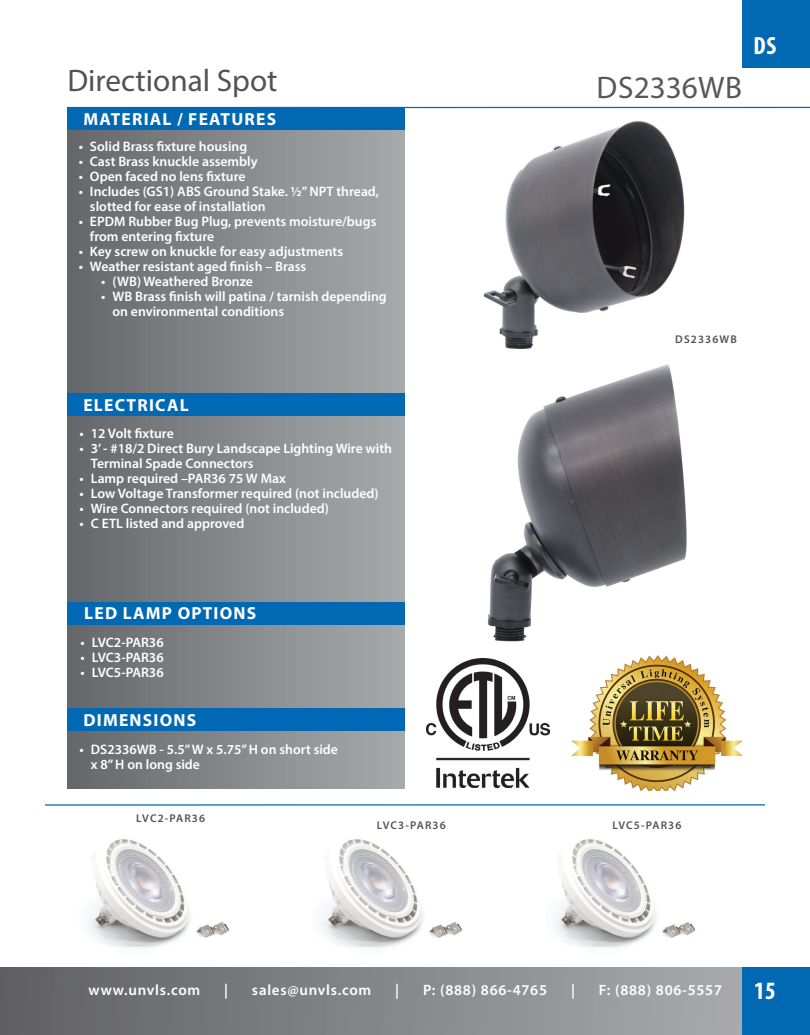
<style>
.page{position:relative;width:810px;height:1035px;background:#fff}
.page>*{position:absolute;margin:0;border:0;box-sizing:border-box;transform-origin:0 0}
.t1{font:31.25px "Myriad Pro";color:#535355}
.t2{font:31.25px "Myriad Pro";letter-spacing:.01em;color:#57585a}
.t3{font:700 condensed 25px "Myriad Pro";color:#fff}
.t4{font:700 17.5px "Myriad Pro";letter-spacing:.07em;color:#fff}
.t5{font:600 15px "Myriad Pro";letter-spacing:.05em;color:#fff}
.t6{font:600 13.75px/15px "Myriad Pro";color:#fff}
.t7{font:600 11.25px "Myriad Pro";letter-spacing:.1em;color:#535355}
</style>
<div class="page">
<div style="left:0;top:968px;width:810px;height:67px;background:linear-gradient(to right,#5f6063,#aeb0b4)"></div>
<div style="left:742px;top:968px;width:68px;height:67px;background:#0168b3"></div>
<hr style="left:45px;top:804px;width:720px;height:2px;background:#0168b3">
<hr style="left:68px;top:107px;width:742px;height:1px;background:#0168b3">
<div style="left:742px;top:0;width:68px;height:68px;background:#0168b3"></div>
<div style="left:68px;top:129px;width:337px;height:660px;background:linear-gradient(to right,#65676a,#a8abac)"></div>
<div style="left:67px;top:709px;width:338px;height:22px;background:#0168b3"></div>
<div style="left:68px;top:602px;width:337px;height:22px;background:#0168b3"></div>
<div style="left:68px;top:393px;width:337px;height:23px;background:#0168b3"></div>
<img style="left:483px;top:121px;width:202px;height:228px">
<img style="left:488px;top:364px;width:199px;height:278px">
<img style="left:87px;top:839px;width:143px;height:109px">
<img style="left:320px;top:839px;width:143px;height:109px">
<img style="left:553px;top:839px;width:143px;height:109px">
<div style="left:68px;top:107px;width:337px;height:23px;background:#0168b3"></div>
<img style="left:427px;top:659px;width:122px;height:129px">
<img style="left:571px;top:656px;width:172px;height:135px">
<h1 class="t1" style="left:68px;top:61px;width:211px">Directional Spot</h1>
<h1 class="t2" style="left:597px;top:68px;width:147px">DS2336WB</h1>
<p class="t4" style="left:84px;top:108px;width:194px">MATERIAL / FEATURES</p>
<p class="t6" style="left:79px;top:138px;width:170px">• Solid Brass fixture housing</p>
<p class="t6" style="left:79px;top:153px;width:180px">• Cast Brass knuckle assembly</p>
<p class="t6" style="left:79px;top:168px;width:168px">• Open faced no lens fixture</p>
<p class="t6" style="left:90px;top:183px;width:291px;text-indent:-11px">• Includes (GS1) ABS Ground Stake. ½” NPT thread, slotted for ease of installation</p>
<p class="t6" style="left:90px;top:213px;width:288px;text-indent:-11px">• EPDM Rubber Bug Plug, prevents moisture/bugs from entering fixture</p>
<p class="t6" style="left:79px;top:243px;width:266px">• Key screw on knuckle for easy adjustments</p>
<p class="t6" style="left:79px;top:258px;width:229px">• Weather resistant aged finish – Brass</p>
<p class="t6" style="left:101px;top:273px;width:153px">• (WB) Weathered Bronze</p>
<p class="t6" style="left:112px;top:288px;width:276px;text-indent:-11px">• WB Brass finish will patina / tarnish depending on environmental conditions</p>
<p class="t7" style="left:675px;top:332px;width:63px">DS2336WB</p>
<h2 class="t3" style="left:754px;top:30px;width:24px">DS</h2>
<p class="t4" style="left:83px;top:394px;width:107px">ELECTRICAL</p>
<p class="t6" style="left:80px;top:425px;width:96px">• 12 Volt fixture</p>
<p class="t6" style="left:91px;top:440px;width:303px;text-indent:-11px">• 3’ - #18/2 Direct Bury Landscape Lighting Wire with<br>Terminal Spade Connectors</p>
<p class="t6" style="left:80px;top:470px;width:208px">• Lamp required –PAR36 75 W Max</p>
<p class="t6" style="left:80px;top:485px;width:301px">• Low Voltage Transformer required (not included)</p>
<p class="t6" style="left:80px;top:500px;width:251px">• Wire Connectors required (not included)</p>
<p class="t6" style="left:80px;top:515px;width:166px">• C ETL listed and approved</p>
<p class="t4" style="left:84px;top:602px;width:174px">LED LAMP OPTIONS</p>
<p class="t6" style="left:81px;top:634px;width:85px">• LVC2-PAR36</p>
<p class="t6" style="left:81px;top:649px;width:85px">• LVC3-PAR36</p>
<p class="t6" style="left:81px;top:664px;width:85px">• LVC5-PAR36</p>
<p class="t4" style="left:83px;top:709px;width:114px">DIMENSIONS</p>
<p class="t6" style="left:91px;top:741px;width:249px;text-indent:-11px">• DS2336WB - 5.5” W x 5.75” H on short side x 8” H on long side</p>
<p class="t7" style="left:136px;top:811px;width:70px">LVC2-PAR36</p>
<p class="t7" style="left:377px;top:818px;width:70px">LVC3-PAR36</p>
<p class="t7" style="left:612px;top:818px;width:70px">LVC5-PAR36</p>
<p class="t5" style="left:88px;top:981px;width:113px">www.unvls.com</p>
<p class="t5" style="left:224px;top:981px;width:5px">|</p>
<p class="t5" style="left:252px;top:981px;width:121px">sales@unvls.com</p>
<p class="t5" style="left:395px;top:981px;width:5px">|</p>
<p class="t5" style="left:423px;top:981px;width:126px">P: (888) 866-4765</p>
<p class="t5" style="left:571px;top:981px;width:5px">|</p>
<p class="t5" style="left:599px;top:981px;width:125px">F: (888) 806-5557</p>
<h2 class="t3" style="left:754px;top:975px;width:23px">15</h2>
</div>
